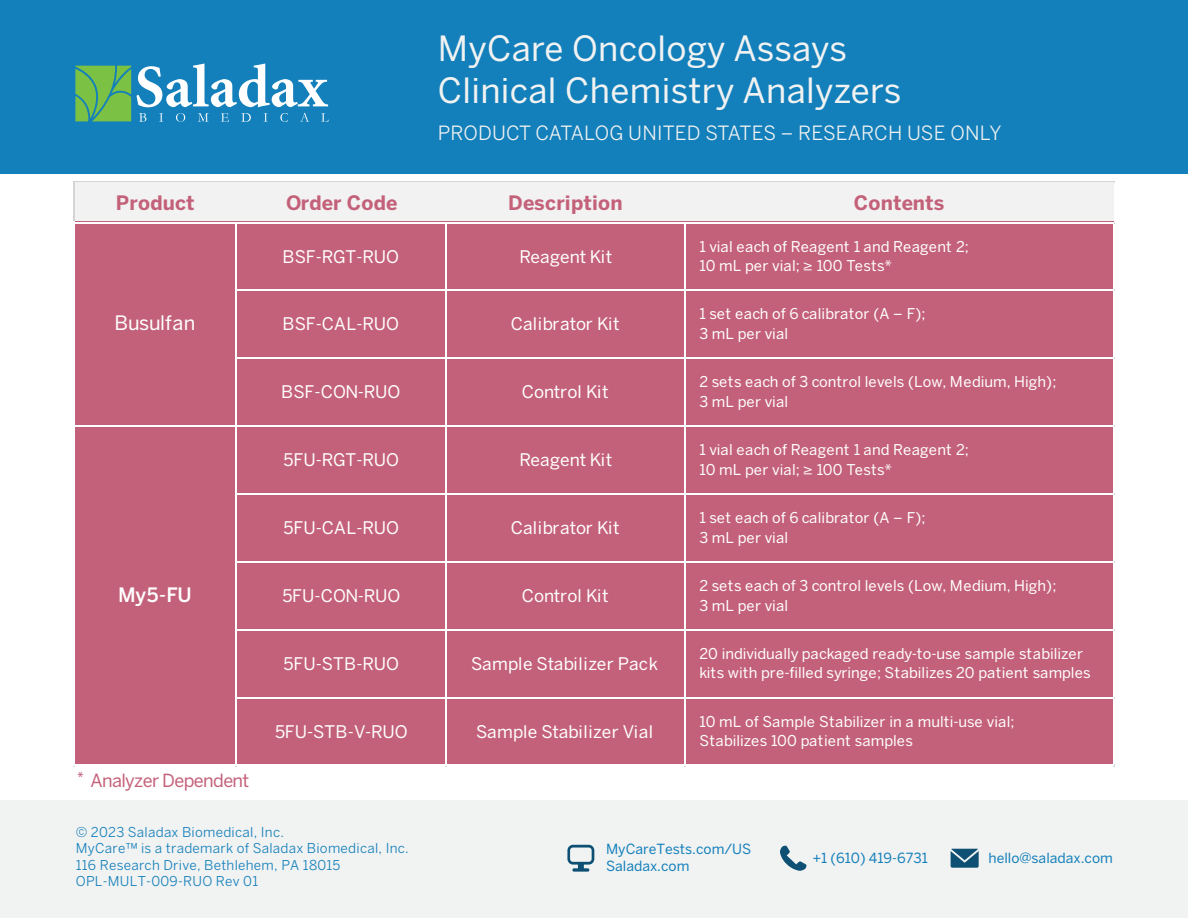
<style>
.page{position:relative;width:1188px;height:918px;background:#fff}
.page>*{position:absolute;margin:0;border:0;box-sizing:border-box;transform-origin:0 0}
.t1{font:34.5px/41.4px "Benton Sans";letter-spacing:.01em;color:#f1f2f2}
.t2{font:700 19.8px "Benton Sans";letter-spacing:.01em;color:#c4617a}
.t3{font:19.8px "Benton Sans";letter-spacing:-.005em;color:#fff}
.t4{font:500 19.8px "Benton Sans";color:#fff}
.t5{font:19.5px "Benton Sans";letter-spacing:.01em;color:#f1f2f2}
.t6{font:18px "Benton Sans";letter-spacing:-.035em;color:#c4617a}
.t7{font:17.25px "Benton Sans";color:#fff}
.t8{font:17.25px "Benton Sans";letter-spacing:.02em;color:#fff}
.t9{font:14.85px/19.8px "Benton Sans";color:#fff}
.t10{font:13.95px/16.6px "Benton Sans";color:#1380bb}
.t11{font:13.5px/16.2px "Benton Sans";letter-spacing:.02em;color:#1380bb}
</style>
<div class="page">
<div style="left:0;top:0;width:1188px;height:174px;background:#1380bb"></div>
<svg style="left:137px;top:64px;width:191px;height:43px"></svg>
<svg style="left:75px;top:66px;width:56px;height:55px;background:#6db853"></svg>
<svg style="left:139px;top:113px;width:7px;height:9px"></svg>
<svg style="left:159px;top:113px;width:4px;height:9px"></svg>
<svg style="left:176px;top:113px;width:9px;height:9px"></svg>
<svg style="left:198px;top:113px;width:11px;height:9px"></svg>
<svg style="left:221px;top:113px;width:8px;height:9px"></svg>
<svg style="left:241px;top:113px;width:10px;height:9px"></svg>
<svg style="left:264px;top:113px;width:4px;height:9px"></svg>
<svg style="left:280px;top:113px;width:8px;height:9px"></svg>
<svg style="left:300px;top:113px;width:9px;height:9px"></svg>
<svg style="left:321px;top:113px;width:8px;height:9px"></svg>
<div style="left:0;top:800px;width:1188px;height:118px;background:#f1f2f2"></div>
<svg style="left:780px;top:846px;width:26px;height:25px"></svg>
<svg style="left:567px;top:845px;width:27px;height:27px"></svg>
<svg style="left:951px;top:849px;width:28px;height:19px"></svg>
<hr style="left:74px;top:181px;width:1040px;height:1px;background:#d4d4d4">
<hr style="left:74px;top:181px;width:1px;height:585px;background:#d4d4d4">
<div style="left:75px;top:182px;width:1039px;height:41px;background:#f2f2f2"></div>
<div style="left:75px;top:222px;width:1039px;height:544px;background:#c4617a"></div>
<hr style="left:75px;top:222px;width:1039px;height:1px;background:#fff">
<hr style="left:237px;top:290px;width:877px;height:1px;background:#fff">
<hr style="left:237px;top:358px;width:877px;height:1px;background:#fff">
<hr style="left:75px;top:425px;width:1039px;height:2px;background:#fff">
<hr style="left:237px;top:493px;width:877px;height:2px;background:#fff">
<hr style="left:237px;top:561px;width:877px;height:1px;background:#fff">
<hr style="left:237px;top:629px;width:877px;height:1px;background:#fff">
<hr style="left:237px;top:697px;width:877px;height:1px;background:#fff">
<hr style="left:74px;top:222px;width:1px;height:544px;background:#fff">
<hr style="left:236px;top:223px;width:1px;height:543px;background:#fff">
<hr style="left:445px;top:223px;width:2px;height:543px;background:#fff">
<hr style="left:685px;top:223px;width:1px;height:543px;background:#fff">
<hr style="left:75px;top:765px;width:1039px;height:1px;background:#fff">
<hr style="left:1113px;top:223px;width:1px;height:543px;background:#fff">
<h1 class="t1" style="left:438px;top:28px;width:465px">MyCare Oncology Assays<br>Clinical Chemistry Analyzers</h1>
<h3 class="t5" style="left:438px;top:122px;width:565px">PRODUCT CATALOG UNITED STATES – RESEARCH USE ONLY</h3>
<h2 class="t2" style="left:116px;top:191px;width:80px">Product</h2>
<h2 class="t2" style="left:286px;top:191px;width:113px">Order Code</h2>
<h2 class="t2" style="left:508px;top:191px;width:116px">Description</h2>
<h2 class="t2" style="left:854px;top:191px;width:92px">Contents</h2>
<p class="t7" style="left:282px;top:246px;width:118px">BSF-RGT-RUO</p>
<p class="t7" style="left:519px;top:246px;width:94px">Reagent Kit</p>
<p class="t9" style="left:700px;top:236px;width:271px">1 vial each of Reagent 1 and Reagent 2;<br>10 mL per vial; ≥ 100 Tests*</p>
<h2 class="t3" style="left:115px;top:312px;width:82px">Busulfan</h2>
<h2 class="t4" style="left:118px;top:583px;width:75px">My5-FU</h2>
<p class="t6" style="left:78px;top:770px;width:173px"><sup>*</sup> Analyzer Dependent</p>
<p class="t7" style="left:282px;top:314px;width:118px">BSF-CAL-RUO</p>
<p class="t8" style="left:511px;top:314px;width:110px">Calibrator Kit</p>
<p class="t9" style="left:700px;top:304px;width:228px">1 set each of 6 calibrator (A – F);<br>3 mL per vial</p>
<p class="t7" style="left:281px;top:382px;width:121px">BSF-CON-RUO</p>
<p class="t7" style="left:522px;top:382px;width:88px">Control Kit</p>
<p class="t9" style="left:700px;top:372px;width:358px">2 sets each of 3 control levels (Low, Medium, High);<br>3 mL per vial</p>
<p class="t7" style="left:284px;top:450px;width:117px">5FU-RGT-RUO</p>
<p class="t7" style="left:519px;top:450px;width:94px">Reagent Kit</p>
<p class="t9" style="left:700px;top:440px;width:271px">1 vial each of Reagent 1 and Reagent 2;<br>10 mL per vial; ≥ 100 Tests*</p>
<p class="t7" style="left:284px;top:518px;width:117px">5FU-CAL-RUO</p>
<p class="t8" style="left:511px;top:518px;width:110px">Calibrator Kit</p>
<p class="t9" style="left:700px;top:508px;width:228px">1 set each of 6 calibrator (A – F);<br>3 mL per vial</p>
<p class="t7" style="left:282px;top:585px;width:119px">5FU-CON-RUO</p>
<p class="t7" style="left:522px;top:585px;width:88px">Control Kit</p>
<p class="t9" style="left:700px;top:575px;width:358px">2 sets each of 3 control levels (Low, Medium, High);<br>3 mL per vial</p>
<p class="t7" style="left:284px;top:653px;width:117px">5FU-STB-RUO</p>
<p class="t8" style="left:471px;top:653px;width:188px">Sample Stabilizer Pack</p>
<p class="t9" style="left:700px;top:643px;width:393px">20 individually packaged ready-to-use sample stabilizer kits with pre-filled syringe; Stabilizes 20 patient samples</p>
<p class="t7" style="left:275px;top:721px;width:134px">5FU-STB-V-RUO</p>
<p class="t8" style="left:476px;top:721px;width:178px">Sample Stabilizer Vial</p>
<p class="t9" style="left:700px;top:711px;width:316px">10 mL of Sample Stabilizer in a multi-use vial;<br>Stabilizes 100 patient samples</p>
<p class="t11" style="left:76px;top:824px;width:335px">© 2023 Saladax Biomedical, Inc.<br>MyCare™ is a trademark of Saladax Biomedical, Inc.<br>116 Research Drive, Bethlehem, PA 18015<br>OPL-MULT-009-RUO Rev 01</p>
<p class="t10" style="left:606px;top:841px;width:147px">MyCareTests.com/US<br>Saladax.com</p>
<p class="t10" style="left:989px;top:849px;width:126px">hello@saladax.com</p>
<p class="t10" style="left:812px;top:849px;width:117px">+1 (610) 419-6731</p>
</div>
